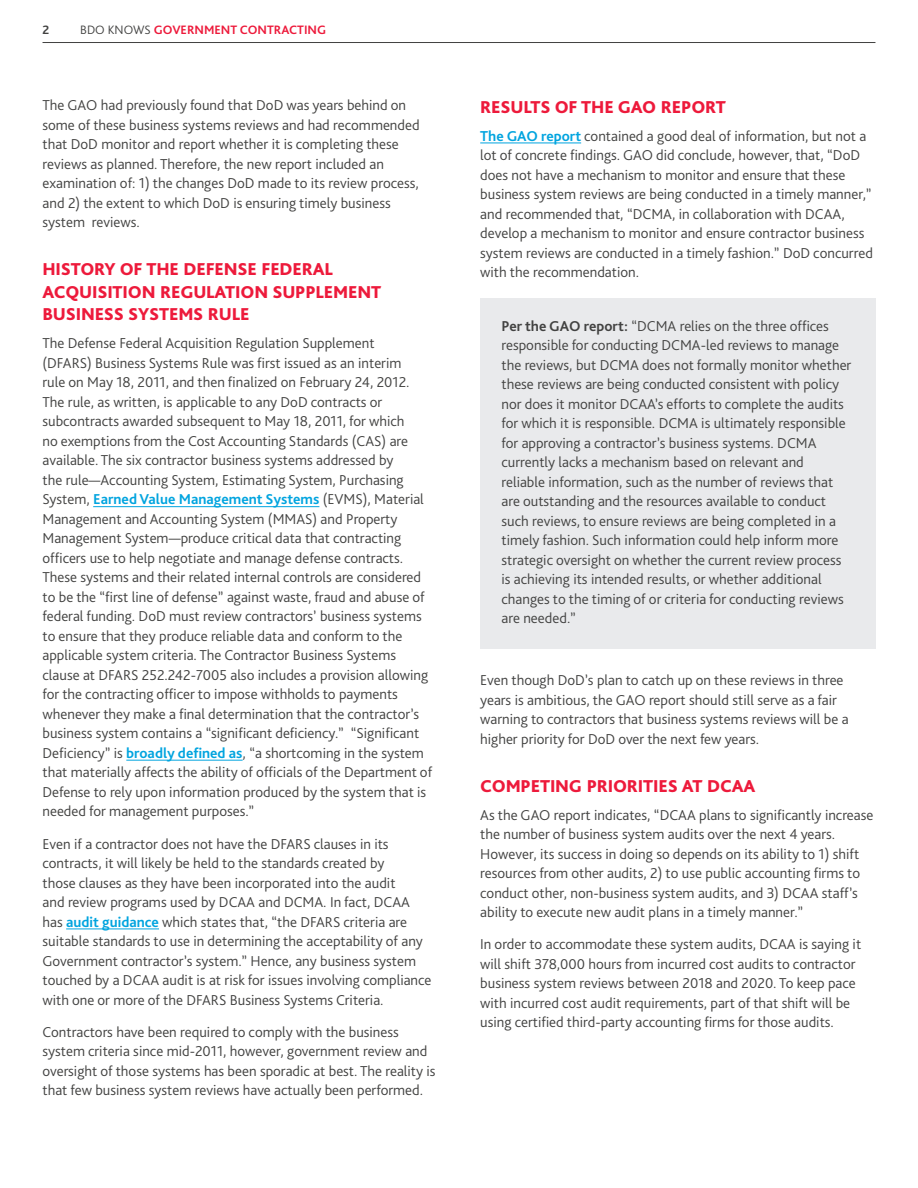
<style>
.page{position:relative;width:918px;height:1188px;background:#fff}
.page>*{position:absolute;margin:0;border:0;box-sizing:border-box;transform-origin:0 0}
.t1{font:800 18px/22.5px "Bliss Pro";letter-spacing:-.01em;color:#ed1a3b}
.t2{font:300 15px/19.5px "Bliss Pro";color:#424241}
.t3{font:700 12.75px "Bliss Pro";color:#ed1a3b}
.t4{font:700 12.75px "Bliss Pro";color:#424241}
.s1{font-weight:300;color:#424241}
.s2{font-weight:700;color:#00a4df}
.s3{font-weight:700}
</style>
<div class="page">
<hr style="left:43px;top:42px;width:832px;height:1px;background:#424241">
<hr style="left:93px;top:506px;width:226px;height:1px;background:#00a4df">
<hr style="left:126px;top:760px;width:117px;height:1px;background:#00a4df">
<hr style="left:66px;top:929px;width:93px;height:1px;background:#00a4df">
<hr style="left:480px;top:143px;width:101px;height:1px;background:#00a4df">
<div style="left:480px;top:298px;width:395px;height:350px;background:#e9eaec"></div>
<p class="t4" style="left:43px;top:22px;width:8px">2</p>
<p class="t3" style="left:80px;top:22px;width:247px"><span class="s1">BDO KNOWS</span> GOVERNMENT CONTRACTING</p>
<p class="t2" style="left:43px;top:95px;width:379px">The GAO had previously found that DoD was years behind on some of these business systems reviews and had recommended that DoD monitor and report whether it is completing these reviews as planned. Therefore, the new report included an examination of: 1) the changes DoD made to its review process, and 2) the extent to which DoD is ensuring timely business system reviews.</p>
<p class="t1" style="left:43px;top:258px;width:340px">HISTORY OF THE DEFENSE FEDERAL<br>ACQUISITION REGULATION SUPPLEMENT<br>BUSINESS SYSTEMS RULE</p>
<p class="t2" style="left:43px;top:333px;width:391px">The Defense Federal Acquisition Regulation Supplement<br>(DFARS) Business Systems Rule was first issued as an interim<br>rule on May 18, 2011, and then finalized on February 24, 2012.<br>The rule, as written, is applicable to any DoD contracts or subcontracts awarded subsequent to May 18, 2011, for which<br>no exemptions from the Cost Accounting Standards (CAS) are available. The six contractor business systems addressed by<br>the rule—Accounting System, Estimating System, Purchasing System, <span class="s2">Earned Value Management Systems</span> (EVMS), Material Management and Accounting System (MMAS) and Property Management System—produce critical data that contracting officers use to help negotiate and manage defense contracts.<br>These systems and their related internal controls are considered to be the “first line of defense” against waste, fraud and abuse of federal funding. DoD must review contractors’ business systems to ensure that they produce reliable data and conform to the applicable system criteria. The Contractor Business Systems clause at DFARS 252.242-7005 also includes a provision allowing for the contracting officer to impose withholds to payments whenever they make a final determination that the contractor’s business system contains a “significant deficiency.” “Significant Deficiency” is <span class="s2">broadly defined as</span>, “a shortcoming in the system that materially affects the ability of officials of the Department of Defense to rely upon information produced by the system that is needed for management purposes.”</p>
<p class="t2" style="left:43px;top:834px;width:391px">Even if a contractor does not have the DFARS clauses in its contracts, it will likely be held to the standards created by<br>those clauses as they have been incorporated into the audit<br>and review programs used by DCAA and DCMA. In fact, DCAA has <span class="s2">audit guidance</span> which states that, “the DFARS criteria are suitable standards to use in determining the acceptability of any Government contractor’s system.” Hence, any business system touched by a DCAA audit is at risk for issues involving compliance with one or more of the DFARS Business Systems Criteria.</p>
<p class="t2" style="left:43px;top:1022px;width:395px">Contractors have been required to comply with the business system criteria since mid-2011, however, government review and oversight of those systems has been sporadic at best. The reality is that few business system reviews have actually been performed.</p>
<p class="t1" style="left:480px;top:95px;width:247px">RESULTS OF THE GAO REPORT</p>
<p class="t2" style="left:480px;top:126px;width:394px"><span class="s2">The GAO report</span> contained a good deal of information, but not a lot of concrete findings. GAO did conclude, however, that, “DoD does not have a mechanism to monitor and ensure that these business system reviews are being conducted in a timely manner,” and recommended that, “DCMA, in collaboration with DCAA, develop a mechanism to monitor and ensure contractor business system reviews are conducted in a timely fashion.” DoD concurred with the recommendation.</p>
<p class="t2" style="left:502px;top:316px;width:351px"><span class="s3">Per the GAO report:</span> “DCMA relies on the three offices responsible for conducting DCMA-led reviews to manage the reviews, but DCMA does not formally monitor whether these reviews are being conducted consistent with policy nor does it monitor DCAA’s efforts to complete the audits for which it is responsible. DCMA is ultimately responsible for approving a contractor’s business systems. DCMA currently lacks a mechanism based on relevant and<br>reliable information, such as the number of reviews that are outstanding and the resources available to conduct such reviews, to ensure reviews are being completed in a timely fashion. Such information could help inform more strategic oversight on whether the current review process is achieving its intended results, or whether additional changes to the timing of or criteria for conducting reviews are needed.”</p>
<p class="t2" style="left:480px;top:670px;width:370px">Even though DoD’s plan to catch up on these reviews in three years is ambitious, the GAO report should still serve as a fair warning to contractors that business systems reviews will be a higher priority for DoD over the next few years.</p>
<p class="t1" style="left:480px;top:774px;width:277px">COMPETING PRIORITIES AT DCAA</p>
<p class="t2" style="left:480px;top:805px;width:395px">As the GAO report indicates, “DCAA plans to significantly increase the number of business system audits over the next 4 years.<br>However, its success in doing so depends on its ability to 1) shift resources from other audits, 2) to use public accounting firms to conduct other, non-business system audits, and 3) DCAA staff’s ability to execute new audit plans in a timely manner.”</p>
<p class="t2" style="left:480px;top:934px;width:382px">In order to accommodate these system audits, DCAA is saying it will shift 378,000 hours from incurred cost audits to contractor business system reviews between 2018 and 2020. To keep pace with incurred cost audit requirements, part of that shift will be using certified third-party accounting firms for those audits.</p>
</div>
